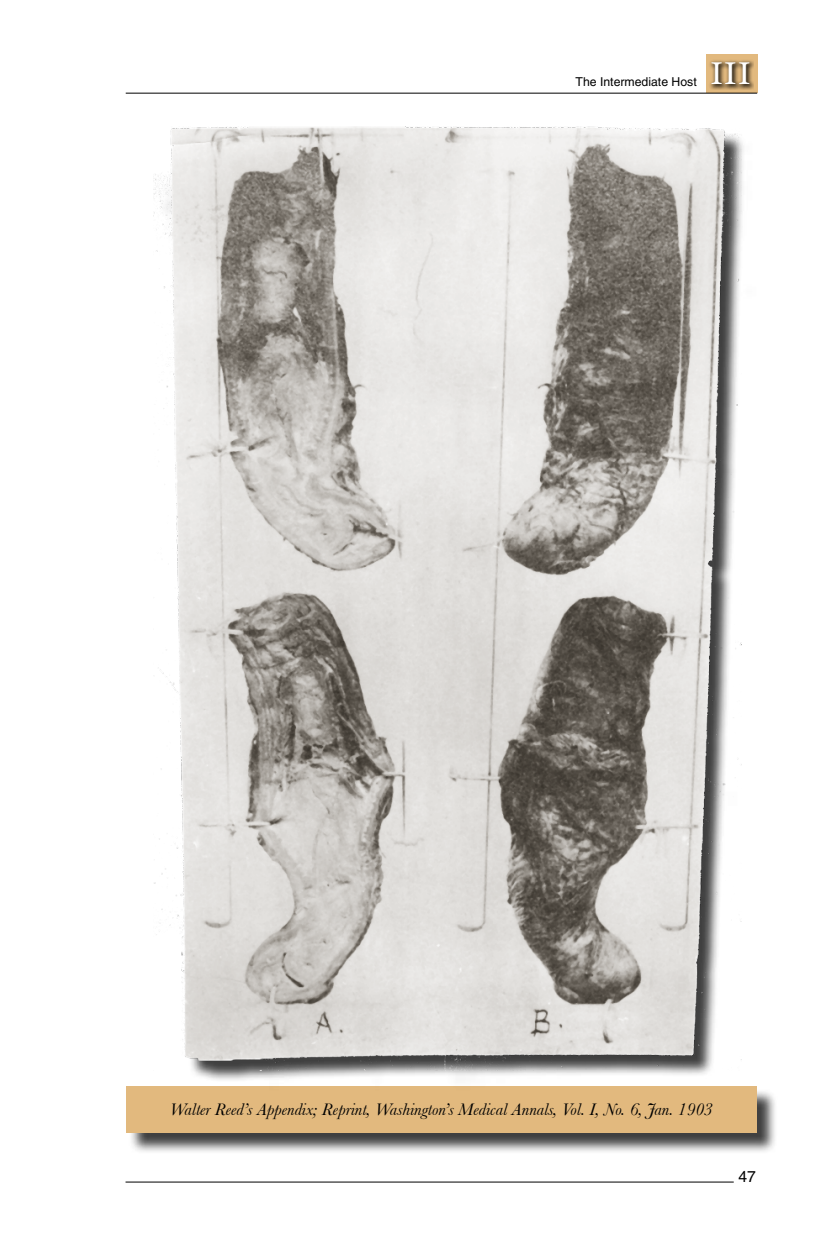
<style>
.page{position:relative;width:840px;height:1260px;background:#fff}
.page>*{position:absolute;margin:0;border:0;box-sizing:border-box;transform-origin:0 0}
.t1{font:31.5px "Hoefler Text";color:#fff}
.t2{font:italic 17.5px "Baskerville";color:#000}
.t3{font:15.75px "Helvetica";color:#000}
.t4{font:12.25px "Helvetica";color:#000}
</style>
<div class="page">
<hr style="left:126px;top:1182px;width:608px;height:1px;background:#000">
<div style="left:706px;top:55px;width:52px;height:38px;background:#e2b97e"></div>
<div style="left:706px;top:58px;width:48px;height:31px;background:#000;opacity:.75"></div>
<hr style="left:126px;top:93px;width:631px;height:1px;background:#000">
<div style="left:129px;top:1089px;width:649px;height:65px;background:#000;opacity:.75"></div>
<div style="left:126px;top:1086px;width:630px;height:47px;background:#e2b97e"></div>
<div style="left:156px;top:129px;width:604px;height:962px;background:#000;opacity:.75"></div>
<img style="left:154px;top:126px;width:588px;height:945px">
<p class="t4" style="left:576px;top:75px;width:123px">The Intermediate Host</p>
<h1 class="t1" style="left:710px;top:55px;width:43px">III</h1>
<p class="t2" style="left:170px;top:1099px;width:545px">Walter Reed’s Appendix; Reprint, Washington’s Medical Annals, Vol. I, No. 6, Jan. 1903</p>
<p class="t3" style="left:738px;top:1167px;width:19px">47</p>
</div>
